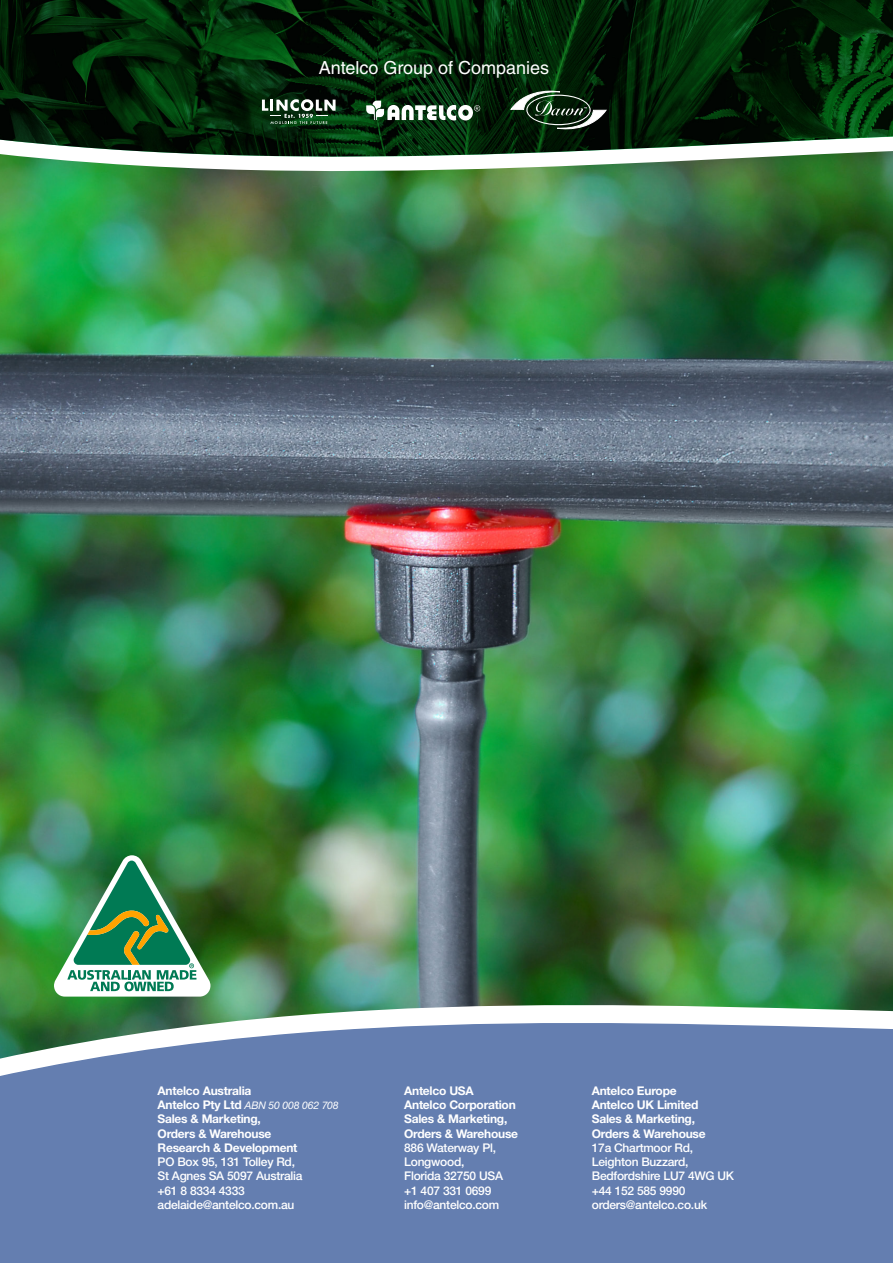
<style>
.page{position:relative;width:893px;height:1263px;background:#fff}
.page>*{position:absolute;margin:0;border:0;box-sizing:border-box;transform-origin:0 0}
.t1{font:18px "Helvetica LT Std";color:#fff}
.t2{font:500 12px "Helvetica Neue LT Std";letter-spacing:-.02em;color:#fff}
.t3{font:700 12px/14.2px "Helvetica Neue LT Std";letter-spacing:-.02em;color:#fff}
.t4{font:italic 10.5px "Helvetica Neue LT Std";letter-spacing:-.02em;color:#fff}
.s1{font-weight:700;font-style:normal;font-size:12px}
</style>
<div class="page">
<img style="left:0;top:248px;width:893px;height:678px">
<img style="left:0;top:926px;width:893px;height:19px">
<img style="left:0;top:0;width:893px;height:248px">
<svg style="left:0;top:945px;width:893px;height:318px;background:#6585a0"></svg>
<svg style="left:262px;top:99px;width:74px;height:26px"></svg>
<svg style="left:511px;top:86px;width:95px;height:48px;background:#2b402e"></svg>
<svg style="left:366px;top:101px;width:114px;height:19px"></svg>
<svg style="left:54px;top:855px;width:156px;height:141px"></svg>
<p class="t1" style="left:319px;top:58px;width:232px">Antelco Group of Companies</p>
<p class="t3" style="left:158px;top:1083px;width:95px">Antelco Australia</p>
<p class="t4" style="left:158px;top:1099px;width:183px"><span class="s1">Antelco Pty Ltd</span> ABN 50 008 062 708</p>
<p class="t3" style="left:158px;top:1112px;width:115px">Sales &amp; Marketing,<br>Orders &amp; Warehouse</p>
<p class="t3" style="left:158px;top:1140px;width:141px">Research &amp; Development</p>
<p class="t2" style="left:158px;top:1155px;width:139px">PO Box 95, 131 Tolley Rd,</p>
<p class="t2" style="left:158px;top:1169px;width:146px">St Agnes SA 5097 Australia</p>
<p class="t2" style="left:158px;top:1183px;width:89px">+61 8 8334 4333</p>
<p class="t2" style="left:158px;top:1197px;width:138px">adelaide@antelco.com.au</p>
<p class="t3" style="left:404px;top:1083px;width:71px">Antelco USA</p>
<p class="t3" style="left:404px;top:1097px;width:113px">Antelco Corporation</p>
<p class="t3" style="left:404px;top:1112px;width:115px">Sales &amp; Marketing,<br>Orders &amp; Warehouse</p>
<p class="t2" style="left:404px;top:1140px;width:94px">886 Waterway Pl,</p>
<p class="t2" style="left:404px;top:1155px;width:62px">Longwood,</p>
<p class="t2" style="left:404px;top:1169px;width:100px">Florida 32750 USA</p>
<p class="t2" style="left:404px;top:1183px;width:89px">+1 407 331 0699</p>
<p class="t2" style="left:404px;top:1197px;width:97px">info@antelco.com</p>
<p class="t3" style="left:592px;top:1083px;width:86px">Antelco Europe</p>
<p class="t3" style="left:592px;top:1097px;width:108px">Antelco UK Limited</p>
<p class="t3" style="left:592px;top:1112px;width:115px">Sales &amp; Marketing,<br>Orders &amp; Warehouse</p>
<p class="t2" style="left:592px;top:1140px;width:103px">17a Chartmoor Rd,</p>
<p class="t2" style="left:592px;top:1155px;width:98px">Leighton Buzzard,</p>
<p class="t2" style="left:592px;top:1169px;width:144px">Bedfordshire LU7 4WG UK</p>
<p class="t2" style="left:592px;top:1183px;width:95px">+44 152 585 9990</p>
<p class="t2" style="left:592px;top:1197px;width:117px">orders@antelco.co.uk</p>
</div>
